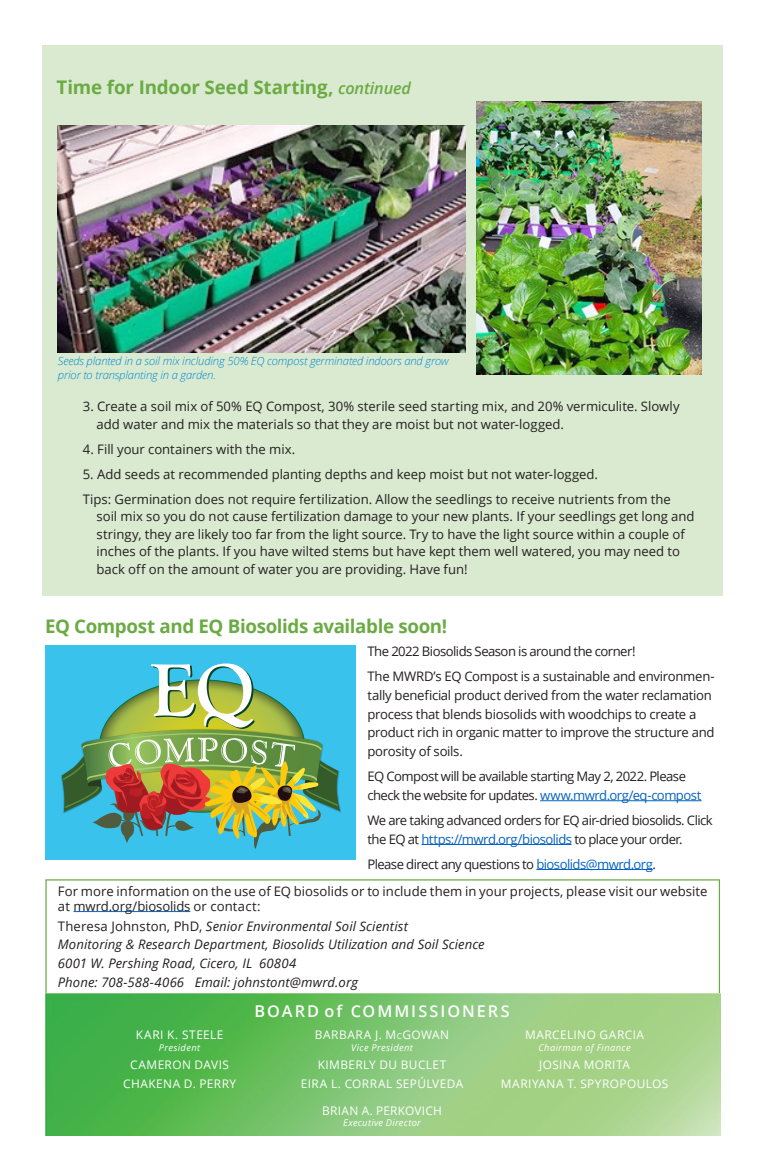
<style>
.page{position:relative;width:765px;height:1170px;background:#fff}
.page>*{position:absolute;margin:0;border:0;box-sizing:border-box;transform-origin:0 0}
.Text{font:700 18.75px "Open Sans";letter-spacing:-.015em;color:#6bab43}
.t1{font:600 16.25px "Open Sans";letter-spacing:.12em;color:#fff}
.Text-2{font:13.12px/17.5px "Open Sans";letter-spacing:-.005em;color:#231f20}
.Text-3{font:13.12px/18.8px "Open Sans";letter-spacing:-.04em;color:#231f20}
.Text-4{font:italic 13.12px "Open Sans";letter-spacing:.005em;color:#231f20}
.Text-5{font:13.12px "Open Sans";letter-spacing:-.045em;color:#231f20}
.ROMAN_body_11_5{font:11.88px "Open Sans";letter-spacing:.035em;color:#fff}
.t2{font:italic 300 11.25px/13.8px "Open Sans";letter-spacing:-.01em;color:#0089cf}
.ROMAN_body_11_5-2{font:italic 9.38px "Open Sans";letter-spacing:.04em;color:#fff}
.s1{font-weight:600;font-style:italic;font-size:16.25px}
.s2{color:#0563c1}
.s3{font-style:normal}
.s4{font-size:8.38px}
</style>
<div class="page">
<div style="left:43px;top:45px;width:680px;height:551px;background:#daead0"></div>
<hr style="left:540px;top:800px;width:162px;height:1px;background:#0563c1">
<hr style="left:421px;top:844px;width:151px;height:1px;background:#0563c1">
<hr style="left:536px;top:869px;width:117px;height:1px;background:#0563c1">
<div style="left:45px;top:646px;width:311px;height:214px;background:#38c2ec"></div>
<svg style="left:62px;top:663px;width:278px;height:186px"></svg>
<hr style="left:74px;top:911px;width:116px;height:1px;background:#0563c1">
<div style="left:45px;top:879px;width:675px;height:117px;border:1px solid #6bab43"></div>
<img style="left:45px;top:994px;width:675px;height:142px">
<img style="left:58px;top:125px;width:407px;height:227px">
<img style="left:477px;top:101px;width:225px;height:273px">
<p class="Text" style="left:57px;top:74px;width:356px">Time for Indoor Seed Starting, <span class="s1">continued</span></p>
<p class="t2" style="left:58px;top:354px;width:393px">Seeds planted in a soil mix including 50% EQ compost germinated indoors and grow prior to transplanting in a garden.</p>
<p class="Text-2" style="left:97px;top:397px;width:585px;text-indent:-14px">3. Create a soil mix of 50% EQ Compost, 30% sterile seed starting mix, and 20% vermiculite. Slowly add water and mix the materials so that they are moist but not water-logged.</p>
<p class="Text-2" style="left:83px;top:440px;width:214px">4. Fill your containers with the mix.</p>
<p class="Text-2" style="left:83px;top:465px;width:517px">5. Add seeds at recommended planting depths and keep moist but not water-logged.</p>
<p class="Text-2" style="left:97px;top:490px;width:600px;text-indent:-14px">Tips: Germination does not require fertilization. Allow the seedlings to receive nutrients from the soil mix so you do not cause fertilization damage to your new plants. If your seedlings get long and stringy, they are likely too far from the light source. Try to have the light source within a couple of inches of the plants. If you have wilted stems but have kept them well watered, you may need to back off on the amount of water you are providing. Have fun!</p>
<p class="Text" style="left:45px;top:613px;width:404px">EQ Compost and EQ Biosolids available soon!</p>
<p class="Text-3" style="left:367px;top:642px;width:270px">The 2022 Biosolids Season is around the corner!</p>
<p class="Text-2" style="left:367px;top:667px;width:349px;line-height:18.8px">The MWRD’s EQ Compost is a sustainable and environmen&shy;tally beneficial product derived from the water reclamation process that blends biosolids with woodchips to create a product rich in organic matter to improve the structure and porosity of soils.</p>
<p class="Text-3" style="left:367px;top:767px;width:336px">EQ Compost will be available starting May 2, 2022. Please check the website for updates. <span class="s2">www.mwrd.org/eq-compost</span></p>
<p class="Text-3" style="left:367px;top:810px;width:347px">We are taking advanced orders for EQ air-dried biosolids. Click the EQ at <span class="s2">https://mwrd.org/biosolids</span> to place your order.</p>
<p class="Text-5" style="left:367px;top:855px;width:290px">Please direct any questions to <span class="s2">biosolids@mwrd.org</span>.</p>
<p class="Text-2" style="left:58px;top:883px;width:651px;line-height:15px">For more information on the use of EQ biosolids or to include them in your projects, please visit our website at mwrd.org/biosolids or contact:</p>
<p class="Text-4" style="left:58px;top:917px;width:352px"><span class="s3">Theresa Johnston, PhD,</span> Senior Environmental Soil Scientist</p>
<p class="Text-4" style="left:58px;top:936px;width:428px">Monitoring &amp; Research Department, Biosolids Utilization and Soil Science</p>
<p class="Text-4" style="left:58px;top:954px;width:240px">6001 W. Pershing Road, Cicero, IL 60804</p>
<p class="Text-4" style="left:58px;top:973px;width:302px">Phone: 708-588-4066 Email: johnstont@mwrd.org</p>
<p class="t1" style="left:254px;top:1000px;width:257px">BOARD of COMMISSIONERS</p>
<p class="ROMAN_body_11_5" style="left:136px;top:1027px;width:89px">KARI K. STEELE</p>
<p class="ROMAN_body_11_5-2" style="left:159px;top:1041px;width:43px">President</p>
<p class="ROMAN_body_11_5" style="left:130px;top:1057px;width:100px">CAMERON DAVIS</p>
<p class="ROMAN_body_11_5" style="left:123px;top:1076px;width:114px">CHAKENA D. PERRY</p>
<p class="ROMAN_body_11_5" style="left:315px;top:1027px;width:136px">BARBARA J. M<span class="s4">c</span>GOWAN</p>
<p class="ROMAN_body_11_5-2" style="left:351px;top:1041px;width:63px">Vice President</p>
<p class="ROMAN_body_11_5" style="left:318px;top:1057px;width:130px">KIMBERLY DU BUCLET</p>
<p class="ROMAN_body_11_5" style="left:301px;top:1076px;width:164px">EIRA L. CORRAL SEPÚLVEDA</p>
<p class="ROMAN_body_11_5" style="left:525px;top:1027px;width:120px">MARCELINO GARCIA</p>
<p class="ROMAN_body_11_5-2" style="left:538px;top:1041px;width:94px">Chairman of Finance</p>
<p class="ROMAN_body_11_5" style="left:539px;top:1057px;width:92px">JOSINA MORITA</p>
<p class="ROMAN_body_11_5" style="left:501px;top:1076px;width:169px">MARIYANA T. SPYROPOULOS</p>
<p class="ROMAN_body_11_5" style="left:322px;top:1103px;width:121px">BRIAN A. PERKOVICH</p>
<p class="ROMAN_body_11_5-2" style="left:343px;top:1116px;width:79px">Executive Director</p>
</div>
